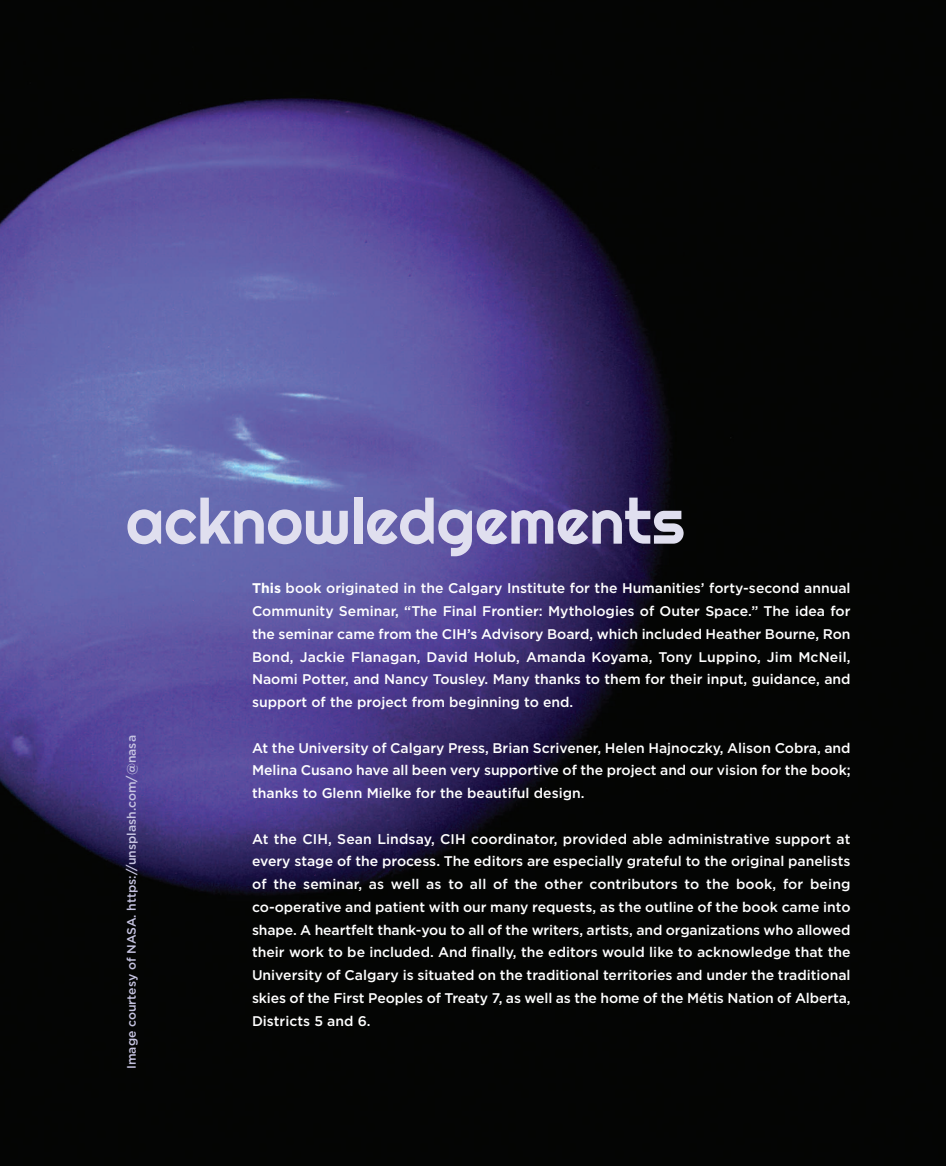
<style>
.page{position:relative;width:946px;height:1166px;background:#fff}
.page>*{position:absolute;margin:0;border:0;box-sizing:border-box;transform-origin:0 0}
.t1{font:63px "Righteous";color:#e0dfef}
.t2{font:500 14px/22.8px "Gotham";color:#fff;text-align:justify}
.t3{font:500 12.25px "Gotham";color:#c6c4e1}
.s1{font-weight:700}
</style>
<div class="page">
<img style="left:0;top:0;width:946px;height:1166px">
<h1 class="t1" style="left:126px;top:482px;width:560px">acknowledgements</h1>
<p class="t2" style="left:252px;top:578px;width:600px"><span class="s1">This</span> book originated in the Calgary Institute for the Humanities’ forty-second annual Community Seminar, “The Final Frontier: Mythologies of Outer Space.” The idea for the seminar came from the CIH’s Advisory Board, which included Heather Bourne, Ron Bond, Jackie Flanagan, David Holub, Amanda Koyama, Tony Luppino, Jim McNeil, Naomi Potter, and Nancy Tousley. Many thanks to them for their input, guidance, and support of the project from beginning to end.</p>
<p class="t2" style="left:252px;top:737px;width:600px">At the University of Calgary Press, Brian Scrivener, Helen Hajnoczky, Alison Cobra, and Melina Cusano have all been very supportive of the project and our vision for the book; thanks to Glenn Mielke for the beautiful design.</p>
<p class="t2" style="left:252px;top:828px;width:600px">At the CIH, Sean Lindsay, CIH coordinator, provided able administrative support at every stage of the process. The editors are especially grateful to the original panelists of the seminar, as well as to all of the other contributors to the book, for being co-operative and patient with our many requests, as the outline of the book came into shape. A heartfelt thank-you to all of the writers, artists, and organizations who allowed their work to be included. And finally, the editors would like to acknowledge that the University of Calgary is situated on the traditional territories and under the traditional skies of the First Peoples of Treaty 7, as well as the home of the Métis Nation of Alberta, Districts 5 and 6.</p>
<p class="t3" style="left:127px;top:1069px;width:335px;rotate:-90deg">Image courtesy of NASA. https://unsplash.com/@nasa</p>
</div>
